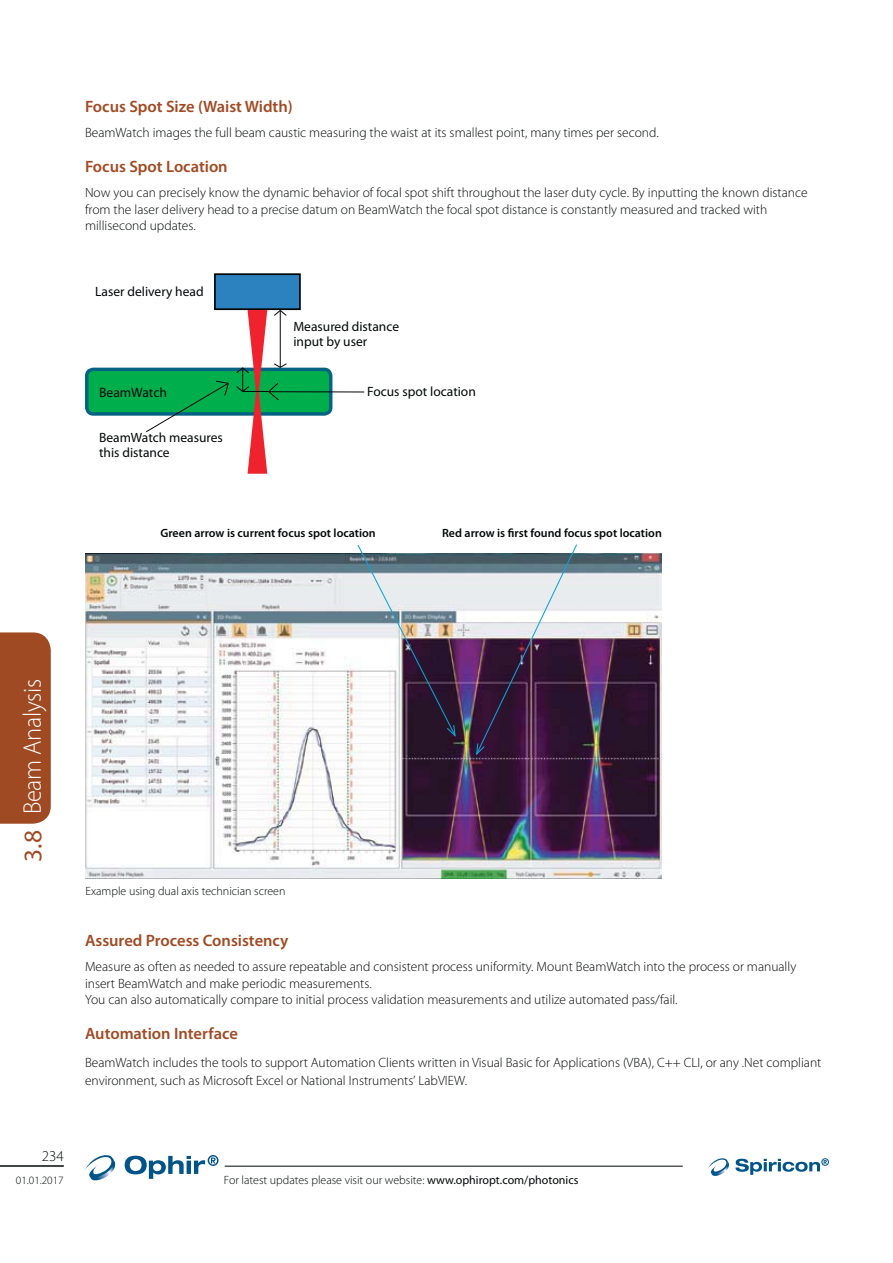
<style>
.page{position:relative;width:893px;height:1263px;background:#fff}
.page>*{position:absolute;margin:0;border:0;box-sizing:border-box;transform-origin:0 0}
.t1{font:300 25.5px "Myriad Pro";letter-spacing:-.01em;color:#fff;scale:.96 1}
.t2{font:25.5px "Myriad Pro";color:#a04a23}
.t3{font:600 16.5px "Myriad Pro";color:#a04a23}
.t4{font:300 15px "Myriad Pro";color:#040809}
.t5{font:13.65px "Myriad Pro";color:#040809}
.t6{font:300 13.5px/16.5px "Myriad Pro";color:#040809}
.t7{font:13.5px/15px "Myriad Pro";color:#040809}
.t8{font:300 12px "Myriad Pro";color:#040809}
.t9{font:600 12px "Myriad Pro";color:#040809}
.t10{font:300 11.25px "Myriad Pro";color:#040809}
.s1{font-weight:400}
</style>
<div class="page">
<div style="left:0;top:632px;width:51px;height:192px;background:#a04a23"></div>
<hr style="left:0;top:1166px;width:64px;height:1px;background:#040809">
<hr style="left:225px;top:1166px;width:458px;height:1px;background:#040809">
<svg style="left:125px;top:1155px;width:94px;height:24px"></svg>
<svg style="left:85px;top:1155px;width:31px;height:26px"></svg>
<svg style="left:708px;top:1158px;width:121px;height:18px"></svg>
<div style="left:215px;top:274px;width:85px;height:35px;background:#2b82be"></div>
<div style="left:214px;top:273px;width:87px;height:37px;border:2px solid #040809"></div>
<div style="left:87px;top:369px;width:244px;height:45px;background:#00af4c;border-radius:7px"></div>
<div style="left:85px;top:368px;width:247px;height:48px;border:3px solid #026382;border-radius:7px"></div>
<svg style="left:145px;top:380px;width:85px;height:53px"></svg>
<hr style="left:269px;top:391px;width:95px;height:1px;background:#040809">
<svg style="left:236px;top:309px;width:51px;height:165px"></svg>
<img style="left:85px;top:554px;width:576px;height:324px">
<svg style="left:475px;top:544px;width:103px;height:213px;background:#786b7f"></svg>
<svg style="left:356px;top:544px;width:100px;height:194px"></svg>
<p class="t3" style="left:85px;top:101px;width:209px">Focus Spot Size (Waist Width)</p>
<p class="t6" style="left:85px;top:126px;width:575px">BeamWatch images the full beam caustic measuring the waist at its smallest point, many times per second.</p>
<p class="t3" style="left:85px;top:160px;width:144px">Focus Spot Location</p>
<p class="t6" style="left:85px;top:185px;width:724px">Now you can precisely know the dynamic behavior of focal spot shift throughout the laser duty cycle. By inputting the known distance from the laser delivery head to a precise datum on BeamWatch the focal spot distance is constantly measured and tracked with millisecond updates.</p>
<p class="t7" style="left:95px;top:284px;width:110px">Laser delivery head</p>
<p class="t7" style="left:293px;top:319px;width:107px">Measured distance input by user</p>
<p class="t5" style="left:99px;top:384px;width:69px">BeamWatch</p>
<p class="t7" style="left:367px;top:384px;width:110px">Focus spot location</p>
<p class="t7" style="left:99px;top:430px;width:125px">BeamWatch measures this distance</p>
<p class="t9" style="left:160px;top:529px;width:217px">Green arrow is current focus spot location</p>
<p class="t9" style="left:442px;top:529px;width:221px">Red arrow is first found focus spot location</p>
<h1 class="t1" style="left:22px;top:814px;width:143px;rotate:-90deg">Beam Analysis</h1>
<h1 class="t2" style="left:18px;top:862px;width:33px;rotate:-90deg">3.8</h1>
<p class="t8" style="left:85px;top:886px;width:202px">Example using dual axis technician screen</p>
<p class="t3" style="left:85px;top:934px;width:205px">Assured Process Consistency</p>
<p class="t6" style="left:85px;top:959px;width:713px">Measure as often as needed to assure repeatable and consistent process uniformity. Mount BeamWatch into the process or manually insert BeamWatch and make periodic measurements.<br>You can also automatically compare to initial process validation measurements and utilize automated pass/fail.</p>
<p class="t3" style="left:85px;top:1028px;width:154px">Automation Interface</p>
<p class="t6" style="left:85px;top:1054px;width:738px;line-height:18px">BeamWatch includes the tools to support Automation Clients written in Visual Basic for Applications (VBA), C++ CLI, or any .Net compliant environment, such as Microsoft Excel or National Instruments’ LabVIEW.</p>
<p class="t4" style="left:42px;top:1150px;width:23px">234</p>
<p class="t10" style="left:16px;top:1176px;width:49px">01.01.2017</p>
<p class="t8" style="left:224px;top:1175px;width:356px">For latest updates please visit our website: <span class="s1">www.ophiropt.com/photonics</span></p>
</div>
